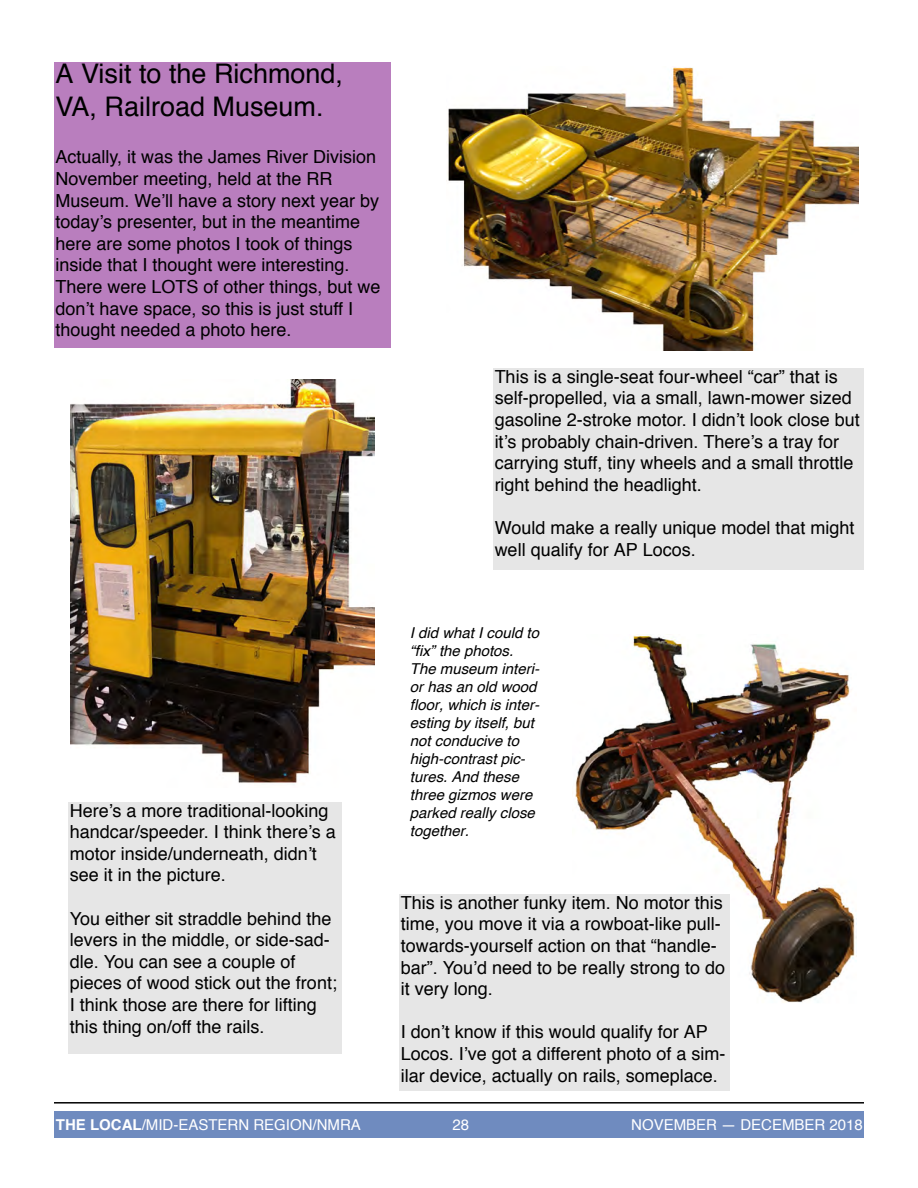
<style>
.page{position:relative;width:918px;height:1188px;background:#fff}
.page>*{position:absolute;margin:0;border:0;box-sizing:border-box;transform-origin:0 0}
.t1{font:27px/32.4px "Helvetica";color:#000}
.t2{font:18px/21.6px "Helvetica";color:#000}
.t3{font:italic 15px/18px "Helvetica";color:#000}
.t4{font:15px "Helvetica";color:#fff}
.s1{font-weight:700}
</style>
<div class="page">
<hr style="left:54px;top:1102px;width:810px;height:2px;background:#000">
<div style="left:54px;top:62px;width:336px;height:286px;background:#b97ebe"></div>
<img style="left:447px;top:67px;width:412px;height:284px">
<img style="left:70px;top:380px;width:305px;height:405px">
<img style="left:575px;top:635px;width:280px;height:370px">
<div style="left:493px;top:368px;width:371px;height:202px;background:#e6e6e6"></div>
<div style="left:399px;top:894px;width:330px;height:197px;background:#e6e6e6"></div>
<div style="left:68px;top:802px;width:274px;height:252px;background:#e6e6e6"></div>
<div style="left:54px;top:1111px;width:810px;height:27px;background:#6f8bbf"></div>
<h1 class="t1" style="left:55px;top:60px;width:289px">A Visit to the Richmond,<br>VA, Railroad Museum.</h1>
<p class="t2" style="left:55px;top:148px;width:327px">Actually, it was the James River Division November meeting, held at the RR Museum. We’ll have a story next year by today’s presenter, but in the meantime here are some photos I took of things inside that I thought were interesting.<br>There were LOTS of other things, but we don’t have space, so this is just stuff I thought needed a photo here.</p>
<p class="t2" style="left:495px;top:367px;width:367px">This is a single-seat four-wheel “car” that is self-propelled, via a small, lawn-mower sized gasoline 2-stroke motor. I didn’t look close but it’s probably chain-driven. There’s a tray for carrying stuff, tiny wheels and a small throttle right behind the headlight.</p>
<p class="t2" style="left:495px;top:518px;width:361px">Would make a really unique model that might well qualify for AP Locos.</p>
<p class="t2" style="left:70px;top:801px;width:267px">Here’s a more traditional-looking handcar/speeder. I think there’s a motor inside/underneath, didn’t see it in the picture.</p>
<p class="t2" style="left:70px;top:909px;width:269px">You either sit straddle behind the levers in the middle, or side-sad&shy;dle. You can see a couple of pieces of wood stick out the front;<br>I think those are there for lifting this thing on/off the rails.</p>
<p class="t3" style="left:410px;top:625px;width:131px">I did what I could to “fix” the photos.<br>The museum interi&shy;or has an old wood floor, which is inter&shy;esting by itself, but not conducive to high-contrast pic&shy;tures. And these three gizmos were parked really close together.</p>
<p class="t2" style="left:401px;top:893px;width:326px">This is another funky item. No motor this time, you move it via a rowboat-like pull&shy;towards-yourself action on that “handle&shy;bar”. You’d need to be really strong to do it very long.</p>
<p class="t2" style="left:401px;top:1023px;width:326px">I don’t know if this would qualify for AP<br>Locos. I’ve got a different photo of a sim&shy;ilar device, actually on rails, someplace.</p>
<p class="t4" style="left:56px;top:1119px;width:307px"><span class="s1">THE LOCAL</span>/MID-EASTERN REGION/NMRA</p>
<p class="t4" style="left:453px;top:1119px;width:18px">28</p>
<p class="t4" style="left:631px;top:1119px;width:233px">NOVEMBER — DECEMBER 2018</p>
</div>
